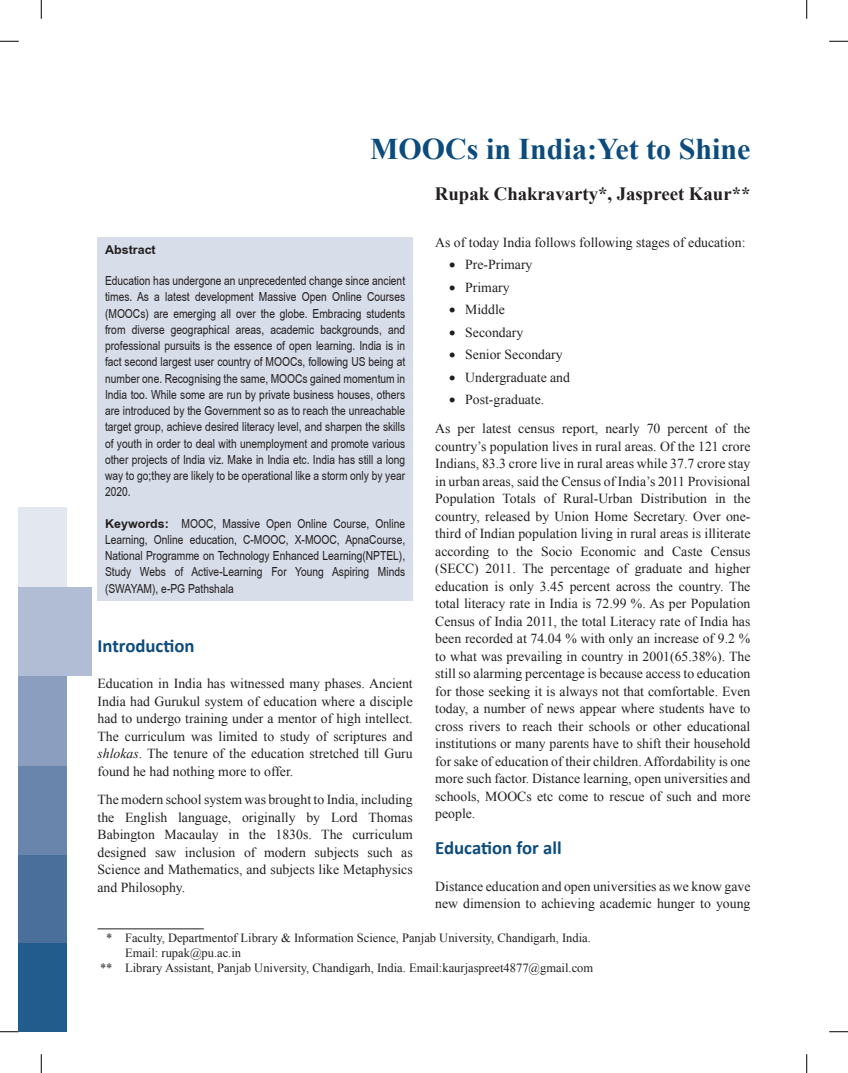
<style>
.page{position:relative;width:848px;height:1073px;background:#fff}
.page>*{position:absolute;margin:0;border:0;box-sizing:border-box;transform-origin:0 0}
.Ch_Head{font:700 30px "Times New Roman";color:#0c4b7d}
.Author{font:700 18.75px "Times New Roman";color:#231f20}
.heading_1{font:700 18.75px "Calibri";color:#0c4b7d}
.body_text{font:13.75px/17.5px "Times New Roman";color:#231f20;text-align:justify}
.Abstract_Text{font:12.5px/16.2px "Arial Narrow";color:#231f20;text-align:justify}
.footnote{font:12.5px/15px "Times New Roman";color:#231f20}
.Abstract_Head{font:700 12.5px "Arial";color:#231f20}
.s1{font-family:"Arial";font-weight:700}
.s2{font-style:italic}
</style>
<div class="page">
<div style="left:19px;top:943px;width:47px;height:88px;background:#225c8c"></div>
<div style="left:19px;top:855px;width:47px;height:88px;background:#4b6f9b"></div>
<div style="left:19px;top:764px;width:47px;height:91px;background:#6a85ac"></div>
<div style="left:19px;top:674px;width:47px;height:91px;background:#8b9ebf"></div>
<div style="left:19px;top:507px;width:47px;height:88px;background:#e3e7f0"></div>
<div style="left:19px;top:587px;width:72px;height:88px;background:#b1bdd4"></div>
<div style="left:98px;top:237px;width:314px;height:363px;background:#d7dde9"></div>
<hr style="left:98px;top:928px;width:106px;height:1px;background:#231f20">
<svg style="left:0;top:40px;width:19px;height:2px"></svg>
<svg style="left:829px;top:40px;width:19px;height:2px"></svg>
<svg style="left:0;top:1030px;width:19px;height:2px"></svg>
<svg style="left:829px;top:1031px;width:19px;height:1px"></svg>
<svg style="left:40px;top:0;width:2px;height:19px"></svg>
<svg style="left:40px;top:1054px;width:2px;height:18px"></svg>
<svg style="left:806px;top:0;width:1px;height:19px"></svg>
<svg style="left:806px;top:1054px;width:1px;height:18px"></svg>
<p class="Ch_Head" style="left:370px;top:128px;width:382px">MOOCs in India:Yet to Shine</p>
<p class="Author" style="left:435px;top:180px;width:317px">Rupak Chakravarty*, Jaspreet Kaur**</p>
<p class="body_text" style="left:435px;top:233px;width:312px">As of today India follows following stages of education:</p>
<p class="body_text" style="left:449px;top:256px;width:85px">∑ Pre-Primary</p>
<p class="body_text" style="left:449px;top:278px;width:62px">∑ Primary</p>
<p class="body_text" style="left:449px;top:301px;width:57px">∑ Middle</p>
<p class="body_text" style="left:449px;top:323px;width:76px">∑ Secondary</p>
<p class="body_text" style="left:449px;top:346px;width:115px">∑ Senior Secondary</p>
<p class="body_text" style="left:449px;top:368px;width:122px">∑ Undergraduate and</p>
<p class="body_text" style="left:449px;top:391px;width:97px">∑ Post-graduate.</p>
<p class="body_text" style="left:435px;top:419px;width:317px">As per latest census report, nearly 70 percent of the country’s population lives in rural areas. Of the 121 crore Indians, 83.3 crore live in rural areas while 37.7 crore stay in urban areas, said the Census of India’s 2011 Provisional Population Totals of Rural-Urban Distribution in the country, released by Union Home Secretary. Over one&shy;third of Indian population living in rural areas is illiterate according to the Socio Economic and Caste Census (SECC) 2011. The percentage of graduate and higher education is only 3.45 percent across the country. The total literacy rate in India is 72.99 %. As per Population Census of India 2011, the total Literacy rate of India has been recorded at 74.04 % with only an increase of 9.2 % to what was prevailing in country in 2001(65.38%). The still so alarming percentage is because access to education for those seeking it is always not that comfortable. Even today, a number of news appear where students have to cross rivers to reach their schools or other educational institutions or many parents have to shift their household for sake of education of their children. Affordability is one more such factor. Distance learning, open universities and schools, MOOCs etc come to rescue of such and more people.</p>
<p class="heading_1" style="left:435px;top:836px;width:128px">Education for all</p>
<p class="body_text" style="left:435px;top:877px;width:317px">Distance education and open universities as we know gave new dimension to achieving academic hunger to young</p>
<p class="Abstract_Head" style="left:105px;top:242px;width:52px">Abstract</p>
<p class="Abstract_Text" style="left:105px;top:272px;width:302px">Education has undergone an unprecedented change since ancient times. As a latest development Massive Open Online Courses (MOOCs) are emerging all over the globe. Embracing students from diverse geographical areas, academic backgrounds, and professional pursuits is the essence of open learning. India is in fact second largest user country of MOOCs, following US being at number one. Recognising the same, MOOCs gained momentum in India too. While some are run by private business houses, others are introduced by the Government so as to reach the unreachable target group, achieve desired literacy level, and sharpen the skills of youth in order to deal with unemployment and promote various other projects of India viz. Make in India etc. India has still a long way to go;they are likely to be operational like a storm only by year 2020.</p>
<p class="Abstract_Text" style="left:105px;top:515px;width:301px"><span class="s1">Keywords:</span> MOOC, Massive Open Online Course, Online Learning, Online education, C-MOOC, X-MOOC, ApnaCourse, National Programme on Technology Enhanced Learning(NPTEL), Study Webs of Active-Learning For Young Aspiring Minds (SWAYAM), e-PG Pathshala</p>
<p class="heading_1" style="left:98px;top:633px;width:99px">Introduction</p>
<p class="body_text" style="left:98px;top:674px;width:317px">Education in India has witnessed many phases. Ancient India had Gurukul system of education where a disciple had to undergo training under a mentor of high intellect.<br>The curriculum was limited to study of scriptures and <span class="s2">shlokas</span>. The tenure of the education stretched till Guru found he had nothing more to offer.</p>
<p class="body_text" style="left:98px;top:790px;width:317px">The modern school system was brought to India, including the English language, originally by Lord Thomas Babington Macaulay in the 1830s. The curriculum designed saw inclusion of modern subjects such as Science and Mathematics, and subjects like Metaphysics and Philosophy.</p>
<p class="footnote" style="left:125px;top:929px;width:467px;text-indent:-19px">* Faculty, Departmentof Library &amp; Information Science, Panjab University, Chandigarh, India.<br>Email: rupak@pu.ac.in</p>
<p class="footnote" style="left:100px;top:959px;width:494px">** Library Assistant, Panjab University, Chandigarh, India. Email:kaurjaspreet4877@gmail.com</p>
</div>
